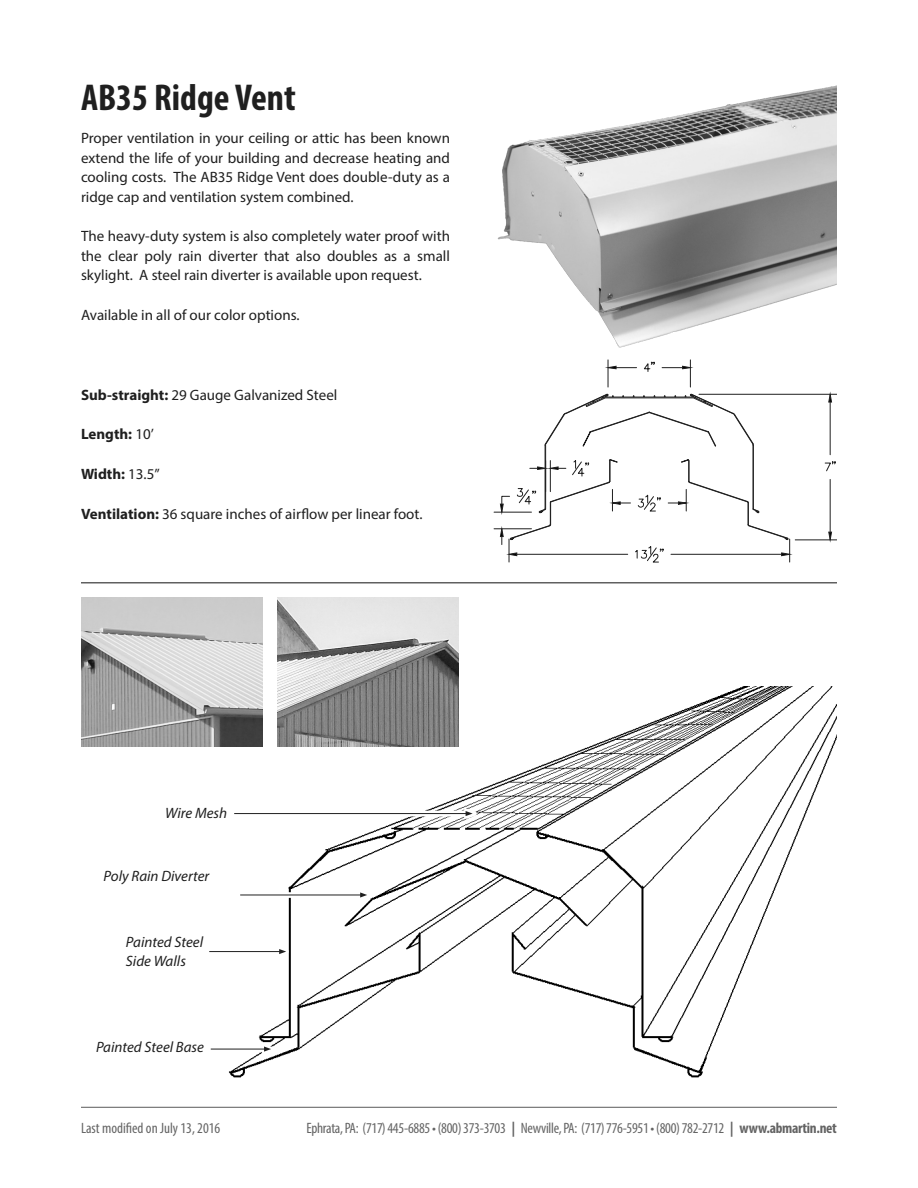
<style>
.page{position:relative;width:918px;height:1188px;background:#fff}
.page>*{position:absolute;margin:0;border:0;box-sizing:border-box;transform-origin:0 0}
.t1{font:700 condensed 37.5px "Myriad Pro";color:#1f1f1f}
.Paragraph_text{font:15px/19.5px "Myriad Pro";color:#1f1f1f;text-align:justify}
.t2{font:condensed 15px "Myriad Pro";letter-spacing:-.02em;color:#646464}
.Notes{font:italic 15px/19.5px "Myriad Pro";color:#1f1f1f}
.t3{font:condensed 15px "Myriad Pro";color:#646464}
.Paragraph_text-2{font:700 15px "Myriad Pro";color:#1f1f1f}
.s1{font-weight:700}
.s2{font-weight:400}
</style>
<div class="page">
<hr style="left:81px;top:582px;width:756px;height:1px;background:#1f1f1f">
<hr style="left:753px;top:445px;width:1px;height:64px;background:#1f1f1f">
<hr style="left:545px;top:445px;width:1px;height:64px;background:#1f1f1f">
<svg style="left:544px;top:393px;width:210px;height:55px"></svg>
<hr style="left:795px;top:540px;width:43px;height:1px;background:#1f1f1f">
<hr style="left:699px;top:394px;width:139px;height:1px;background:#1f1f1f">
<hr style="left:830px;top:479px;width:1px;height:53px;background:#1f1f1f">
<hr style="left:830px;top:402px;width:1px;height:53px;background:#1f1f1f">
<svg style="left:828px;top:531px;width:4px;height:10px"></svg>
<svg style="left:828px;top:394px;width:4px;height:9px"></svg>
<svg style="left:825px;top:461px;width:11px;height:11px"></svg>
<hr style="left:494px;top:512px;width:37px;height:1px;background:#1f1f1f">
<hr style="left:494px;top:529px;width:37px;height:1px;background:#1f1f1f">
<svg style="left:500px;top:459px;width:290px;height:104px"></svg>
<svg style="left:607px;top:360px;width:30px;height:27px"></svg>
<svg style="left:662px;top:360px;width:29px;height:27px"></svg>
<svg style="left:644px;top:361px;width:11px;height:11px"></svg>
<img style="left:497px;top:85px;width:340px;height:263px">
<img style="left:204px;top:686px;width:633px;height:421px">
<div style="left:238px;top:890px;width:132px;height:10px;background:#fff"></div>
<hr style="left:240px;top:895px;width:122px;height:1px;background:#1f1f1f">
<svg style="left:360px;top:892px;width:7px;height:6px"></svg>
<svg style="left:232px;top:809px;width:243px;height:10px"></svg>
<hr style="left:234px;top:813px;width:233px;height:1px;background:#1f1f1f">
<svg style="left:466px;top:811px;width:8px;height:5px"></svg>
<div style="left:207px;top:947px;width:82px;height:10px;background:#fff"></div>
<hr style="left:209px;top:951px;width:72px;height:1px;background:#1f1f1f">
<svg style="left:279px;top:949px;width:7px;height:5px"></svg>
<svg style="left:208px;top:1044px;width:66px;height:10px"></svg>
<hr style="left:211px;top:1049px;width:55px;height:1px;background:#1f1f1f">
<svg style="left:264px;top:1047px;width:7px;height:5px"></svg>
<img style="left:81px;top:597px;width:182px;height:149px">
<img style="left:277px;top:597px;width:182px;height:149px">
<svg style="left:81px;top:1107px;width:756px;height:1px"></svg>
<p class="t1" style="left:81px;top:74px;width:216px">AB35 Ridge Vent</p>
<p class="Paragraph_text" style="left:81px;top:128px;width:371px">Proper ventilation in your ceiling or attic has been known extend the life of your building and decrease heating and cooling costs. The AB35 Ridge Vent does double-duty as a ridge cap and ventilation system combined.</p>
<p class="Paragraph_text" style="left:81px;top:226px;width:371px">The heavy-duty system is also completely water proof with the clear poly rain diverter that also doubles as a small skylight. A steel rain diverter is available upon request.</p>
<p class="Paragraph_text" style="left:81px;top:305px;width:220px">Available in all of our color options.</p>
<p class="Paragraph_text" style="left:81px;top:385px;width:258px"><span class="s1">Sub-straight:</span> 29 Gauge Galvanized Steel</p>
<p class="Paragraph_text-2" style="left:81px;top:425px;width:74px">Length: <span class="s2">10’</span></p>
<p class="Paragraph_text-2" style="left:81px;top:464px;width:80px">Width: <span class="s2">13.5”</span></p>
<p class="Paragraph_text" style="left:81px;top:504px;width:343px"><span class="s1">Ventilation:</span> 36 square inches of airflow per linear foot.</p>
<p class="Notes" style="left:165px;top:803px;width:64px">Wire Mesh</p>
<p class="Notes" style="left:104px;top:866px;width:107px">Poly Rain Diverter</p>
<p class="Notes" style="left:126px;top:931px;width:79px">Painted Steel<br>Side Walls</p>
<p class="Notes" style="left:96px;top:1037px;width:109px">Painted Steel Base</p>
<p class="t3" style="left:81px;top:1119px;width:141px">Last modified on July 13, 2016</p>
<p class="t2" style="left:307px;top:1119px;width:532px">Ephrata, PA: (717) 445-6885 • (800) 373-3703 <span class="s1">|</span> Newville, PA: (717) 776-5951 • (800) 782-2712 <span class="s1">| www.abmartin.net</span></p>
</div>
